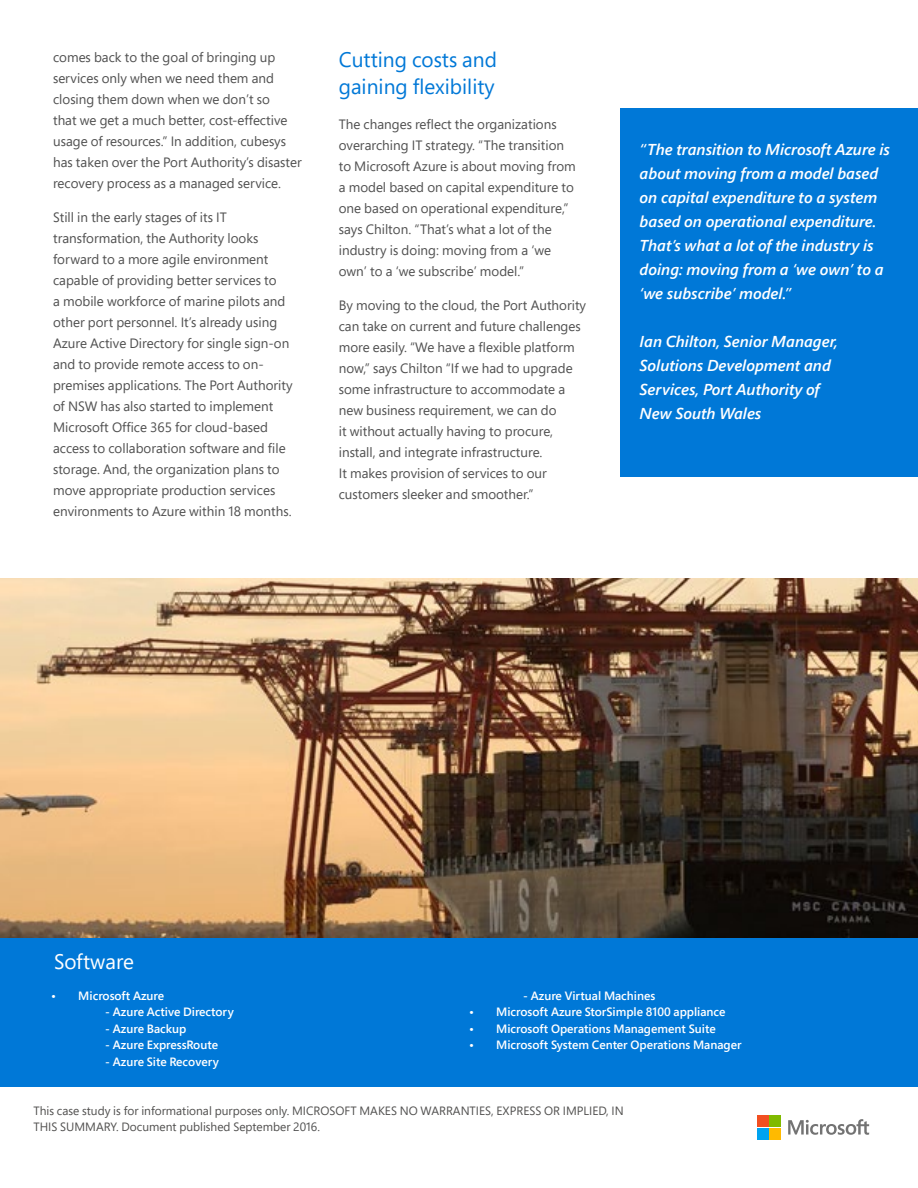
<style>
.page{position:relative;width:918px;height:1188px;background:#fff}
.page>*{position:absolute;margin:0;border:0;box-sizing:border-box;transform-origin:0 0}
.t1{font:21px/27px "Segoe Pro";color:#0078d7}
.t2{font:21px "Segoe Pro";color:#fff}
.t3{font:italic 600 15.75px/24px "Segoe Pro";color:#fff}
.t4{font:13.5px/21px "Segoe Pro";color:#505050}
.t5{font:600 12px "Segoe Pro";color:#fff}
.t6{font:12px/16.5px "Segoe Pro";color:#51504f}
.s1{color:#505050}
</style>
<div class="page">
<img style="left:0;top:579px;width:918px;height:360px">
<svg style="left:788px;top:1119px;width:81px;height:16px"></svg>
<div style="left:757px;top:1115px;width:11px;height:12px;background:#f24f21"></div>
<div style="left:770px;top:1115px;width:11px;height:12px;background:#80ba00"></div>
<div style="left:757px;top:1128px;width:11px;height:11px;background:#00a3f0"></div>
<div style="left:770px;top:1128px;width:11px;height:11px;background:#ffba00"></div>
<div style="left:0;top:939px;width:918px;height:148px;background:#0078d7"></div>
<div style="left:620px;top:108px;width:298px;height:368px;background:#0078d7"></div>
<p class="t4" style="left:53px;top:46px;width:250px">comes back to the goal of bringing up services only when we need them and closing them down when we don’t so<br>that we get a much better, cost-effective usage of resources.” In addition, cubesys has taken over the Port Authority’s disaster recovery process as a managed service.</p>
<p class="t4" style="left:53px;top:207px;width:241px">Still in the early stages of its IT transformation, the Authority looks forward to a more agile environment capable of providing better services to<br>a mobile workforce of marine pilots and other port personnel. It’s already using Azure Active Directory for single sign-on and to provide remote access to on&shy;premises applications. The Port Authority of NSW has also started to implement Microsoft Office 365 for cloud-based access to collaboration software and file storage. And, the organization plans to move appropriate production services environments to Azure within 18 months.</p>
<h1 class="t1" style="left:339px;top:46px;width:160px">Cutting costs and gaining flexibility</h1>
<p class="t4" style="left:339px;top:113px;width:239px">The changes reflect the organizations overarching IT strategy. “The transition to Microsoft Azure is about moving from a model based on capital expenditure to one based on operational expenditure,” says Chilton. “That’s what a lot of the industry is doing: moving from a ‘we own’ to a ‘we subscribe’ model.”</p>
<p class="t4" style="left:339px;top:295px;width:249px">By moving to the cloud, the Port Authority can take on current and future challenges more easily. “We have a flexible platform now,” says Chilton “If we had to upgrade some infrastructure to accommodate a new business requirement, we can do<br>it without actually having to procure, install, and integrate infrastructure.<br>It makes provision of services to our customers sleeker and smoother.”</p>
<p class="t3" style="left:640px;top:137px;width:252px">“The transition to Microsoft Azure is about moving from a model based on capital expenditure to a system based on operational expenditure.<br>That’s what a lot of the industry is doing: moving from a ‘we own’ to a ‘we subscribe’ model.”</p>
<p class="t3" style="left:640px;top:329px;width:200px">Ian Chilton, Senior Manager,<br>Solutions Development and<br>Services, Port Authority of<br>New South Wales</p>
<h1 class="t2" style="left:54px;top:947px;width:81px">Software</h1>
<p class="t5" style="left:51px;top:988px;width:114px">• Microsoft Azure</p>
<p class="t5" style="left:105px;top:1004px;width:130px">- Azure Active Directory</p>
<p class="t5" style="left:105px;top:1021px;width:83px">- Azure Backup</p>
<p class="t5" style="left:105px;top:1037px;width:114px">- Azure ExpressRoute</p>
<p class="t5" style="left:105px;top:1054px;width:115px">- Azure Site Recovery</p>
<p class="t5" style="left:523px;top:988px;width:134px">- Azure Virtual Machines</p>
<p class="t5" style="left:469px;top:1004px;width:258px">• Microsoft Azure StorSimple 8100 appliance</p>
<p class="t5" style="left:469px;top:1021px;width:248px">• Microsoft Operations Management Suite</p>
<p class="t5" style="left:469px;top:1037px;width:274px">• Microsoft System Center Operations Manager</p>
<p class="t6" style="left:33px;top:1102px;width:592px">This case study is for informational purposes only. MICROSOFT MAKES NO WARRANTIES, EXPRESS OR IMPLIED, IN<br>THIS SUMMARY. Document published September <span class="s1">2016.</span></p>
</div>
